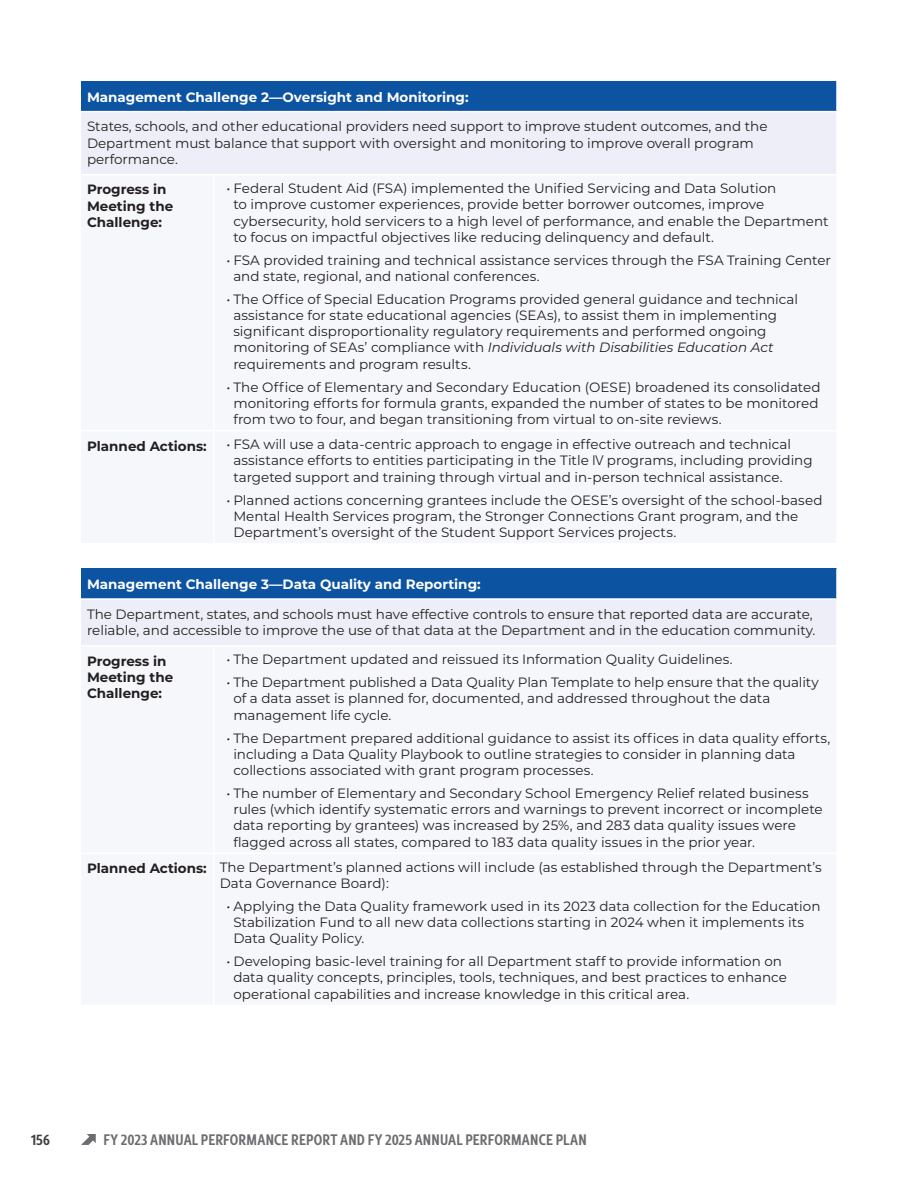
<style>
.page{position:relative;width:918px;height:1188px;background:#fff}
.page>*{position:absolute;margin:0;border:0;box-sizing:border-box;transform-origin:0 0}
.t1{font:700 15px "Rival Sans Narrow";letter-spacing:.015em;color:#6c6d70}
.t2{font:700 15px "Rival Sans Narrow";color:#3e3e3f}
.t3{font:13.5px/16.2px "Montserrat";color:#231f20}
.t4{font:700 13.5px/16.2px "Montserrat";color:#231f20}
.t5{font:700 13.5px "Montserrat";color:#fff}
.s1{font-style:italic}
.s2{font-family:"Helvetica Neue";font-weight:300}
</style>
<div class="page">
<svg style="left:81px;top:1134px;width:15px;height:11px"></svg>
<div style="left:81px;top:81px;width:756px;height:31px;background:#0c53a2"></div>
<div style="left:81px;top:112px;width:756px;height:63px;background:#edeef7"></div>
<hr style="left:836px;top:81px;width:2px;height:30px;background:#fff">
<hr style="left:81px;top:111px;width:133px;height:1px;background:#fff">
<hr style="left:214px;top:111px;width:624px;height:1px;background:#fff">
<hr style="left:81px;top:174px;width:133px;height:1px;background:#fff">
<hr style="left:836px;top:112px;width:2px;height:62px;background:#fff">
<hr style="left:214px;top:174px;width:624px;height:1px;background:#fff">
<div style="left:81px;top:568px;width:756px;height:31px;background:#0c53a2"></div>
<div style="left:81px;top:599px;width:756px;height:47px;background:#edeef7"></div>
<hr style="left:836px;top:568px;width:2px;height:30px;background:#fff">
<hr style="left:81px;top:598px;width:133px;height:2px;background:#fff">
<hr style="left:214px;top:598px;width:624px;height:2px;background:#fff">
<hr style="left:81px;top:645px;width:133px;height:2px;background:#fff">
<hr style="left:836px;top:600px;width:2px;height:45px;background:#fff">
<hr style="left:214px;top:645px;width:624px;height:2px;background:#fff">
<p class="t5" style="left:87px;top:87px;width:383px">Management Challenge 2—Oversight and Monitoring:</p>
<p class="t3" style="left:87px;top:118px;width:682px">States, schools, and other educational providers need support to improve student outcomes, and the<br>Department must balance that support with oversight and monitoring to improve overall program performance.</p>
<p class="t4" style="left:87px;top:181px;width:88px">Progress in<br>Meeting the<br>Challenge:</p>
<p class="t3" style="left:233px;top:180px;width:597px;text-indent:-7px">• Federal Student Aid (FSA) implemented the Unified Servicing and Data Solution<br>to improve customer experiences, provide better borrower outcomes, improve cybersecurity, hold servicers to a high level of performance, and enable the Department to focus on impactful objectives like reducing delinquency and default.</p>
<p class="t3" style="left:233px;top:251px;width:599px;text-indent:-7px">• FSA provided training and technical assistance services through the FSA Training Center and state, regional, and national conferences.</p>
<p class="t3" style="left:233px;top:290px;width:566px;text-indent:-7px">• The Office of Special Education Programs provided general guidance and technical assistance for state educational agencies (SEAs), to assist them in implementing significant disproportionality regulatory requirements and performed ongoing monitoring of SEAs’ compliance with <span class="s1">Individuals with Disabilities Education Act </span>requirements and program results.</p>
<p class="t3" style="left:233px;top:378px;width:589px;text-indent:-7px">• The Office of Elementary and Secondary Education (OESE) broadened its consolidated monitoring efforts for formula grants, expanded the number of states to be monitored from two to four, and began transitioning from virtual to on-site reviews.</p>
<p class="t4" style="left:87px;top:437px;width:121px">Planned Actions:</p>
<p class="t3" style="left:233px;top:436px;width:581px;text-indent:-7px">• FSA will use a data-centric approach to engage in effective outreach and technical assistance efforts to entities participating in the Title <span class="s2">Ⅳ</span> programs, including providing targeted support and training through virtual and in-person technical assistance.</p>
<p class="t3" style="left:233px;top:491px;width:591px;text-indent:-7px">• Planned actions concerning grantees include the OESE’s oversight of the school-based<br>Mental Health Services program, the Stronger Connections Grant program, and the<br>Department’s oversight of the Student Support Services projects.</p>
<p class="t5" style="left:87px;top:575px;width:395px">Management Challenge 3—Data Quality and Reporting:</p>
<p class="t3" style="left:87px;top:605px;width:730px">The Department, states, and schools must have effective controls to ensure that reported data are accurate, reliable, and accessible to improve the use of that data at the Department and in the education community.</p>
<p class="t4" style="left:87px;top:652px;width:88px">Progress in<br>Meeting the<br>Challenge:</p>
<p class="t3" style="left:227px;top:651px;width:508px">• The Department updated and reissued its Information Quality Guidelines.</p>
<p class="t3" style="left:233px;top:674px;width:587px;text-indent:-7px">• The Department published a Data Quality Plan Template to help ensure that the quality of a data asset is planned for, documented, and addressed throughout the data management life cycle.</p>
<p class="t3" style="left:233px;top:729px;width:599px;text-indent:-7px">• The Department prepared additional guidance to assist its offices in data quality efforts, including a Data Quality Playbook to outline strategies to consider in planning data collections associated with grant program processes.</p>
<p class="t3" style="left:233px;top:785px;width:591px;text-indent:-7px">• The number of Elementary and Secondary School Emergency Relief related business rules (which identify systematic errors and warnings to prevent incorrect or incomplete data reporting by grantees) was increased by 25%, and 283 data quality issues were flagged across all states, compared to 183 data quality issues in the prior year.</p>
<p class="t4" style="left:87px;top:860px;width:121px">Planned Actions:</p>
<p class="t3" style="left:220px;top:858px;width:603px">The Department’s planned actions will include (as established through the Department’s<br>Data Governance Board):</p>
<p class="t3" style="left:233px;top:898px;width:589px;text-indent:-7px">• Applying the Data Quality framework used in its 2023 data collection for the Education<br>Stabilization Fund to all new data collections starting in 2024 when it implements its<br>Data Quality Policy.</p>
<p class="t3" style="left:233px;top:953px;width:555px;text-indent:-7px">• Developing basic-level training for all Department staff to provide information on data quality concepts, principles, tools, techniques, and best practices to enhance operational capabilities and increase knowledge in this critical area.</p>
<p class="t2" style="left:31px;top:1128px;width:20px">156</p>
<p class="t1" style="left:103px;top:1128px;width:485px">FY 2023 ANNUAL PERFORMANCE REPORT AND FY 2025 ANNUAL PERFORMANCE PLAN</p>
</div>
